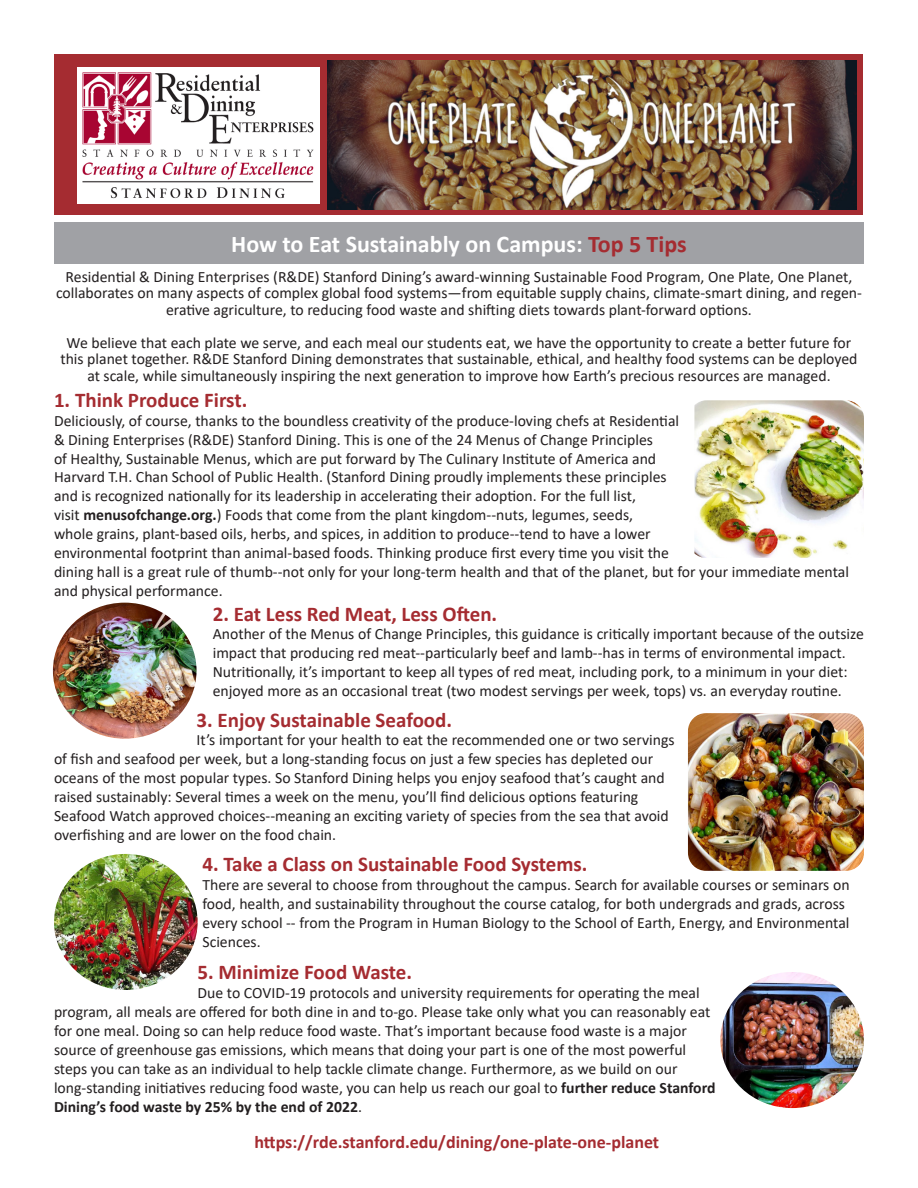
<style>
.page{position:relative;width:918px;height:1188px;background:#fff}
.page>*{position:absolute;margin:0;border:0;box-sizing:border-box;transform-origin:0 0}
.t1{font:700 24px "Calibri";color:#fff}
.t2{font:700 21px "Calibri";color:#a52c31}
.t3{font:700 18px "Calibri";color:#a52c31}
.t4{font:15.75px/18.9px "Calibri";color:#231f20}
.s1{color:#a52c31}
.s2{font-weight:700}
</style>
<div class="page">
<div style="left:55px;top:55px;width:808px;height:160px;background:#a52c31"></div>
<img style="left:78px;top:68px;width:241px;height:136px">
<img style="left:694px;top:400px;width:170px;height:158px">
<img style="left:53px;top:603px;width:144px;height:136px">
<img style="left:688px;top:713px;width:176px;height:158px">
<img style="left:54px;top:854px;width:144px;height:136px">
<img style="left:720px;top:972px;width:144px;height:136px">
<img style="left:327px;top:60px;width:529px;height:150px">
<div style="left:54px;top:222px;width:810px;height:42px;background:#a0a1a5"></div>
<p class="t1" style="left:231px;top:227px;width:457px">How to Eat Sustainably on Campus: <span class="s1">Top 5 Tips</span></p>
<p class="t4" style="left:56px;top:268px;width:807px;line-height:16.5px;text-align:center">Residential &amp; Dining Enterprises (R&amp;DE) Stanford Dining’s award-winning Sustainable Food Program, One Plate, One Planet, collaborates on many aspects of complex global food systems—from equitable supply chains, climate-smart dining, and regen&shy;erative agriculture, to reducing food waste and shifting diets towards plant-forward options.</p>
<p class="t4" style="left:60px;top:334px;width:799px;line-height:16.5px;text-align:center">We believe that each plate we serve, and each meal our students eat, we have the opportunity to create a better future for this planet together. R&amp;DE Stanford Dining demonstrates that sustainable, ethical, and healthy food systems can be deployed at scale, while simultaneously inspiring the next generation to improve how Earth’s precious resources are managed.</p>
<p class="t2" style="left:54px;top:385px;width:195px">1. Think Produce First.</p>
<p class="t4" style="left:54px;top:411px;width:796px">Deliciously, of course, thanks to the boundless creativity of the produce-loving chefs at Residential<br>&amp; Dining Enterprises (R&amp;DE) Stanford Dining. This is one of the 24 Menus of Change Principles<br>of Healthy, Sustainable Menus, which are put forward by The Culinary Institute of America and<br>Harvard T.H. Chan School of Public Health. (Stanford Dining proudly implements these principles<br>and is recognized nationally for its leadership in accelerating their adoption. For the full list,<br>visit <span class="s2">menusofchange.org.</span>) Foods that come from the plant kingdom--nuts, legumes, seeds,<br>whole grains, plant-based oils, herbs, and spices, in addition to produce--tend to have a lower<br>environmental footprint than animal-based foods. Thinking produce first every time you visit the<br>dining hall is a great rule of thumb--not only for your long-term health and that of the planet, but for your immediate mental and physical performance.</p>
<p class="t2" style="left:213px;top:599px;width:286px">2. Eat Less Red Meat, Less Often.</p>
<p class="t4" style="left:213px;top:624px;width:653px">Another of the Menus of Change Principles, this guidance is critically important because of the outsize impact that producing red meat--particularly beef and lamb--has in terms of environmental impact.<br>Nutritionally, it’s important to keep all types of red meat, including pork, to a minimum in your diet: enjoyed more as an occasional treat (two modest servings per week, tops) vs. an everyday routine.</p>
<p class="t2" style="left:197px;top:705px;width:257px">3. Enjoy Sustainable Seafood.</p>
<p class="t4" style="left:54px;top:730px;width:622px;text-indent:143px">It’s important for your health to eat the recommended one or two servings of fish and seafood per week, but a long-standing focus on just a few species has depleted our oceans of the most popular types. So Stanford Dining helps you enjoy seafood that’s caught and raised sustainably: Several times a week on the menu, you’ll find delicious options featuring Seafood Watch approved choices--meaning an exciting variety of species from the sea that avoid overfishing and are lower on the food chain.</p>
<p class="t2" style="left:202px;top:849px;width:387px">4. Take a Class on Sustainable Food Systems.</p>
<p class="t4" style="left:202px;top:875px;width:649px">There are several to choose from throughout the campus. Search for available courses or seminars on food, health, and sustainability throughout the course catalog, for both undergrads and grads, across every school -- from the Program in Human Biology to the School of Earth, Energy, and Environmental Sciences.</p>
<p class="t2" style="left:198px;top:957px;width:216px">5. Minimize Food Waste.</p>
<p class="t4" style="left:54px;top:983px;width:663px;text-indent:144px">Due to COVID-19 protocols and university requirements for operating the meal program, all meals are offered for both dine in and to-go. Please take only what you can reasonably eat for one meal. Doing so can help reduce food waste. That’s important because food waste is a major source of greenhouse gas emissions, which means that doing your part is one of the most powerful steps you can take as an individual to help tackle climate change. Furthermore, as we build on our long-standing initiatives reducing food waste, you can help us reach our goal to <span class="s2">further reduce Stanford Dining’s food waste by 25% by the end of 2022</span>.</p>
<p class="t3" style="left:254px;top:1129px;width:406px">https://rde.stanford.edu/dining/one-plate-one-planet</p>
</div>
